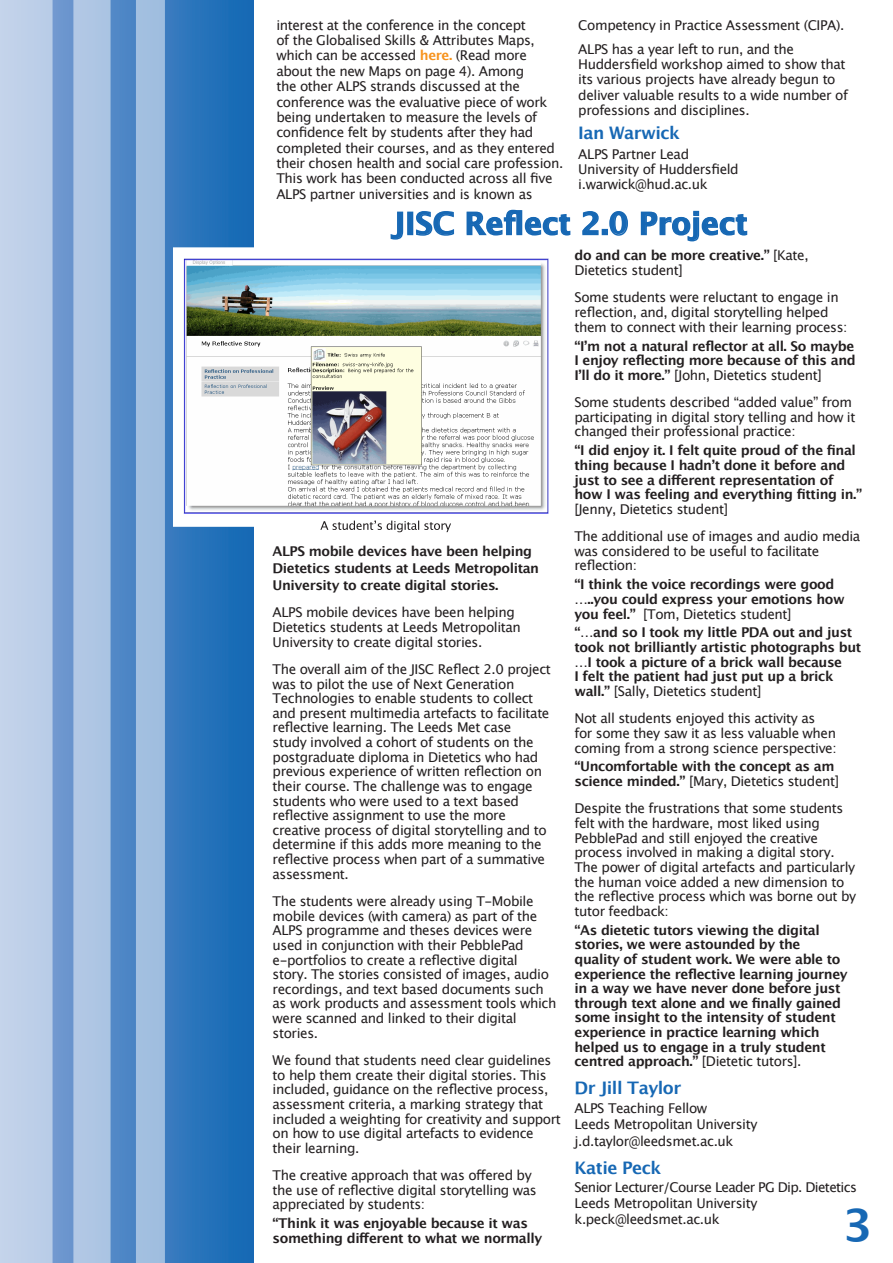
<style>
.page{position:relative;width:893px;height:1263px;background:#fff}
.page>*{position:absolute;margin:0;border:0;box-sizing:border-box;transform-origin:0 0}
.t1{font:700 45.9px "Lucida Grande";color:#1768b4}
.t2{font:700 30.6px "Lucida Grande";color:#1768b4}
.t3{font:700 17.25px "Lucida Grande";letter-spacing:-.03em;color:#1768b4}
.t4{font:13.5px/14.5px "Lucida Grande";letter-spacing:-.03em;color:#231f20}
.t5{font:700 13.5px/14.5px "Lucida Grande";letter-spacing:-.03em;color:#231f20}
.s1{font-weight:700;color:#f7931d}
.s2{font-weight:400}
</style>
<div class="page">
<svg style="left:53px;top:0;width:201px;height:1263px;background:#3a7cbf"></svg>
<div style="left:0;top:0;width:53px;height:1263px;background:#bed0e9"></div>
<div style="left:136px;top:0;width:29px;height:1263px;background:#a1bee0"></div>
<div style="left:73px;top:0;width:38px;height:1263px;background:#aec6e4"></div>
<svg style="left:390px;top:211px;width:14px;height:29px"></svg>
<div style="left:407px;top:212px;width:6px;height:23px;border:2px solid #1768b4"></div>
<svg style="left:416px;top:211px;width:39px;height:25px"></svg>
<svg style="left:466px;top:209px;width:105px;height:27px"></svg>
<svg style="left:582px;top:211px;width:46px;height:25px"></svg>
<svg style="left:640px;top:210px;width:108px;height:32px"></svg>
<svg style="left:168px;top:242px;width:381px;height:290px"></svg>
<svg style="left:320px;top:521px;width:131px;height:11px"></svg>
<p class="t4" style="left:276px;top:17px;width:288px;line-height:15.5px">interest at the conference in the concept<br>of the Globalised Skills &amp; Attributes Maps, which can be accessed <span class="s1">here.</span> (Read more about the new Maps on page 4). Among<br>the other ALPS strands discussed at the conference was the evaluative piece of work being undertaken to measure the levels of confidence felt by students after they had completed their courses, and as they entered their chosen health and social care profession.<br>This work has been conducted across all five ALPS partner universities and is known as</p>
<p class="t4" style="left:578px;top:13px;width:268px;line-height:23.9px">Competency in Practice Assessment (CIPA).<br>ALPS has a year left to run, and the</p>
<p class="t4" style="left:578px;top:57px;width:271px;line-height:15.5px">Huddersfield workshop aimed to show that its various projects have already begun to deliver valuable results to a wide number of professions and disciplines.</p>
<p class="t3" style="left:578px;top:119px;width:103px">Ian Warwick</p>
<p class="t4" style="left:578px;top:146px;width:162px;line-height:15.5px">ALPS Partner Lead<br>University of Huddersfield i.warwick@hud.ac.uk</p>
<h2 class="t2" style="left:392px;top:199px;width:357px">JISC Reflect 2.0 Project</h2>
<p class="t5" style="left:273px;top:543px;width:268px;line-height:16.8px">ALPS mobile devices have been helping<br>Dietetics students at Leeds Metropolitan<br>University to create digital stories.</p>
<p class="t4" style="left:273px;top:605px;width:250px">ALPS mobile devices have been helping<br>Dietetics students at Leeds Metropolitan<br>University to create digital stories.</p>
<p class="t4" style="left:273px;top:662px;width:280px">The overall aim of the JISC Reflect 2.0 project was to pilot the use of Next Generation Technologies to enable students to collect and present multimedia artefacts to facilitate reflective learning. The Leeds Met case<br>study involved a cohort of students on the postgraduate diploma in Dietetics who had previous experience of written reflection on their course. The challenge was to engage students who were used to a text based reflective assignment to use the more creative process of digital storytelling and to determine if this adds more meaning to the reflective process when part of a summative assessment.</p>
<p class="t4" style="left:273px;top:894px;width:285px">The students were already using T-Mobile mobile devices (with camera) as part of the ALPS programme and theses devices were used in conjunction with their PebblePad e-portfolios to create a reflective digital<br>story. The stories consisted of images, audio recordings, and text based documents such as work products and assessment tools which were scanned and linked to their digital stories.</p>
<p class="t4" style="left:273px;top:1053px;width:290px">We found that students need clear guidelines to help them create their digital stories. This included, guidance on the reflective process, assessment criteria, a marking strategy that included a weighting for creativity and support on how to use digital artefacts to evidence their learning.</p>
<p class="t4" style="left:273px;top:1168px;width:266px">The creative approach that was offered by the use of reflective digital storytelling was appreciated by students:</p>
<p class="t5" style="left:273px;top:1216px;width:271px">“Think it was enjoyable because it was something different to what we normally</p>
<p class="t5" style="left:574px;top:248px;width:236px">do and can be more creative.” <span class="s2">[Kate,<br>Dietetics student]</span></p>
<p class="t4" style="left:574px;top:290px;width:274px">Some students were reluctant to engage in reflection, and, digital storytelling helped them to connect with their learning process:</p>
<p class="t5" style="left:574px;top:338px;width:283px;text-align:justify">“I’m not a natural reflector at all. So maybe I enjoy reflecting more because of this and I’ll do it more.” <span class="s2">[John, Dietetics student]</span></p>
<p class="t4" style="left:574px;top:395px;width:282px">Some students described “added value” from participating in digital story telling and how it changed their professional practice:</p>
<p class="t5" style="left:574px;top:443px;width:289px">“I did enjoy it. I felt quite proud of the final thing because I hadn’t done it before and just to see a different representation of how I was feeling and everything fitting in.”</p>
<p class="t4" style="left:574px;top:495px;width:287px;line-height:27.5px">[Jenny, Dietetics student]<br>The additional use of images and audio media</p>
<p class="t4" style="left:574px;top:544px;width:246px">was considered to be useful to facilitate reflection:</p>
<p class="t5" style="left:574px;top:577px;width:272px">“I think the voice recordings were good …..you could express your emotions how you feel.” <span class="s2">[Tom, Dietetics student]</span></p>
<p class="t5" style="left:574px;top:625px;width:288px">“…and so I took my little PDA out and just took not brilliantly artistic photographs but …I took a picture of a brick wall because<br>I felt the patient had just put up a brick wall.” <span class="s2">[Sally, Dietetics student]</span></p>
<p class="t4" style="left:574px;top:711px;width:264px">Not all students enjoyed this activity as for some they saw it as less valuable when coming from a strong science perspective:</p>
<p class="t5" style="left:574px;top:759px;width:266px">“Uncomfortable with the concept as am science minded.” <span class="s2">[Mary, Dietetics student]</span></p>
<p class="t4" style="left:574px;top:801px;width:283px">Despite the frustrations that some students felt with the hardware, most liked using PebblePad and still enjoyed the creative process involved in making a digital story.<br>The power of digital artefacts and particularly the human voice added a new dimension to the reflective process which was borne out by tutor feedback:</p>
<p class="t5" style="left:574px;top:922px;width:275px">“As dietetic tutors viewing the digital stories, we were astounded by the quality of student work. We were able to experience the reflective learning journey in a way we have never done before just through text alone and we finally gained some insight to the intensity of student experience in practice learning which helped us to engage in a truly student centred approach.” <span class="s2">[Dietetic tutors].</span></p>
<p class="t3" style="left:574px;top:1074px;width:108px">Dr Jill Taylor</p>
<p class="t4" style="left:574px;top:1100px;width:184px;line-height:16.5px">ALPS Teaching Fellow<br>Leeds Metropolitan University j.d.taylor@leedsmet.ac.uk</p>
<p class="t3" style="left:574px;top:1153px;width:88px">Katie Peck</p>
<p class="t4" style="left:574px;top:1179px;width:284px;line-height:15.9px">Senior Lecturer/Course Leader PG Dip. Dietetics<br>Leeds Metropolitan University k.peck@leedsmet.ac.uk</p>
<h1 class="t1" style="left:842px;top:1188px;width:32px">3</h1>
</div>
